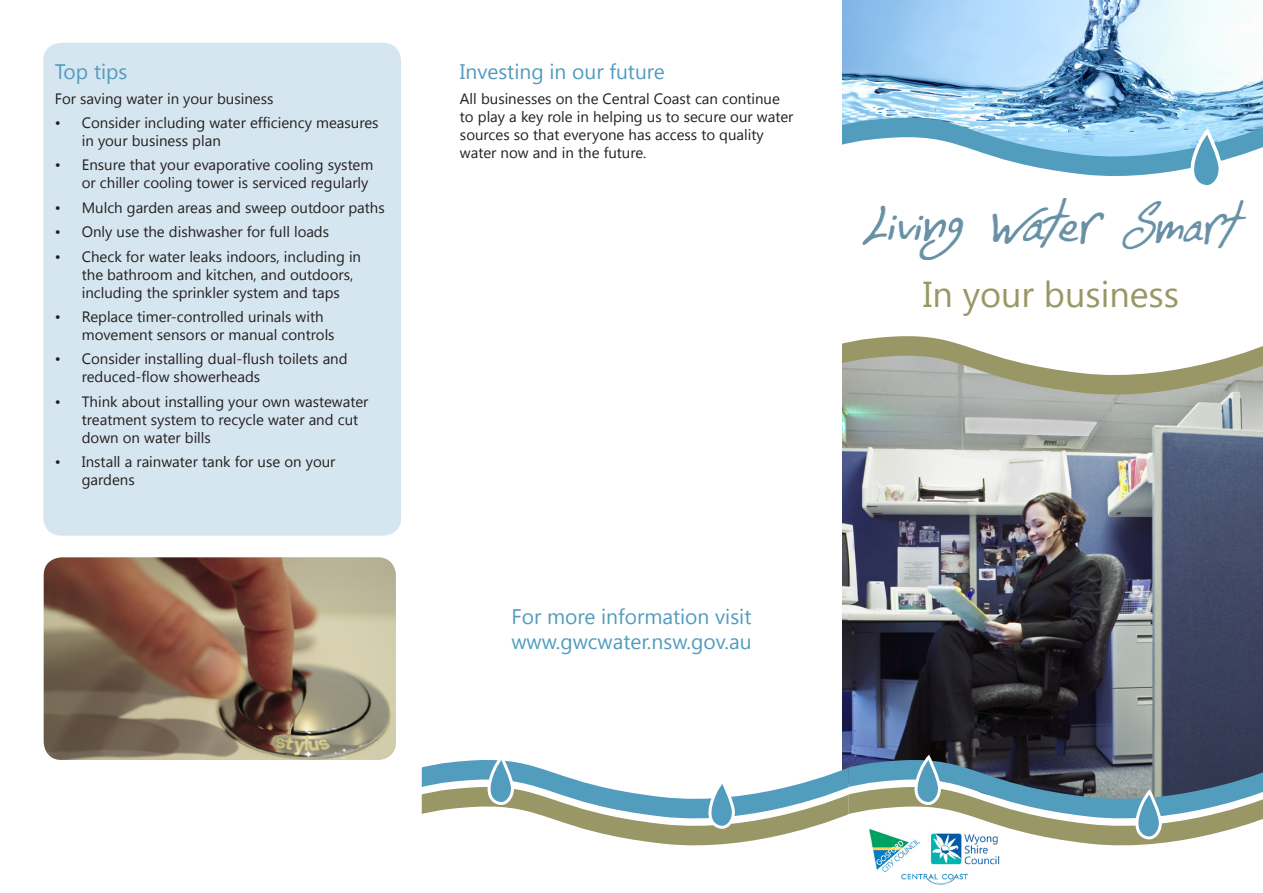
<style>
.page{position:relative;width:1263px;height:893px;background:#fff}
.page>*{position:absolute;margin:0;border:0;box-sizing:border-box;transform-origin:0 0}
.t1{font:36px "Segoe UI";color:#999766}
.body_text{font:21px/25.2px "Segoe UI";color:#529cbe}
.heading_2{font:21px "Segoe UI";color:#529cbe}
.body_text-2{font:15px/18px "Segoe UI";color:#231f20}
</style>
<div class="page">
<img style="left:842px;top:0;width:421px;height:114px">
<img style="left:842px;top:403px;width:421px;height:351px">
<img style="left:874px;top:854px;width:126px;height:31px">
<svg style="left:842px;top:336px;width:421px;height:67px"></svg>
<svg style="left:842px;top:114px;width:421px;height:71px"></svg>
<img style="left:862px;top:198px;width:383px;height:61px">
<div style="left:43px;top:43px;width:358px;height:493px;background:#d6e6f0;border-radius:18px"></div>
<svg style="left:422px;top:754px;width:841px;height:100px"></svg>
<img style="left:44px;top:557px;width:352px;height:203px">
<p class="heading_2" style="left:55px;top:57px;width:74px">Top tips</p>
<p class="body_text-2" style="left:55px;top:89px;width:220px">For saving water in your business</p>
<p class="body_text-2" style="left:82px;top:113px;width:298px;text-indent:-27px">• Consider including water efficiency measures in your business plan</p>
<p class="body_text-2" style="left:82px;top:155px;width:293px;text-indent:-27px">• Ensure that your evaporative cooling system or chiller cooling tower is serviced regularly</p>
<p class="body_text-2" style="left:55px;top:198px;width:332px">• Mulch garden areas and sweep outdoor paths</p>
<p class="body_text-2" style="left:55px;top:222px;width:276px">• Only use the dishwasher for full loads</p>
<p class="body_text-2" style="left:82px;top:247px;width:281px;text-indent:-27px">• Check for water leaks indoors, including in the bathroom and kitchen, and outdoors, including the sprinkler system and taps</p>
<p class="body_text-2" style="left:82px;top:307px;width:254px;text-indent:-27px">• Replace timer-controlled urinals with movement sensors or manual controls</p>
<p class="body_text-2" style="left:82px;top:349px;width:267px;text-indent:-27px">• Consider installing dual-flush toilets and reduced-flow showerheads</p>
<p class="body_text-2" style="left:82px;top:392px;width:288px;text-indent:-27px">• Think about installing your own wastewater treatment system to recycle water and cut down on water bills</p>
<p class="body_text-2" style="left:82px;top:452px;width:255px;text-indent:-27px">• Install a rainwater tank for use on your gardens</p>
<p class="heading_2" style="left:460px;top:57px;width:206px">Investing in our future</p>
<p class="body_text-2" style="left:460px;top:89px;width:335px">All businesses on the Central Coast can continue to play a key role in helping us to secure our water sources so that everyone has access to quality water now and in the future.</p>
<p class="body_text" style="left:511px;top:603px;width:242px">For more information visit www.gwcwater.nsw.gov.au</p>
<p class="t1" style="left:923px;top:269px;width:258px">In your business</p>
</div>
